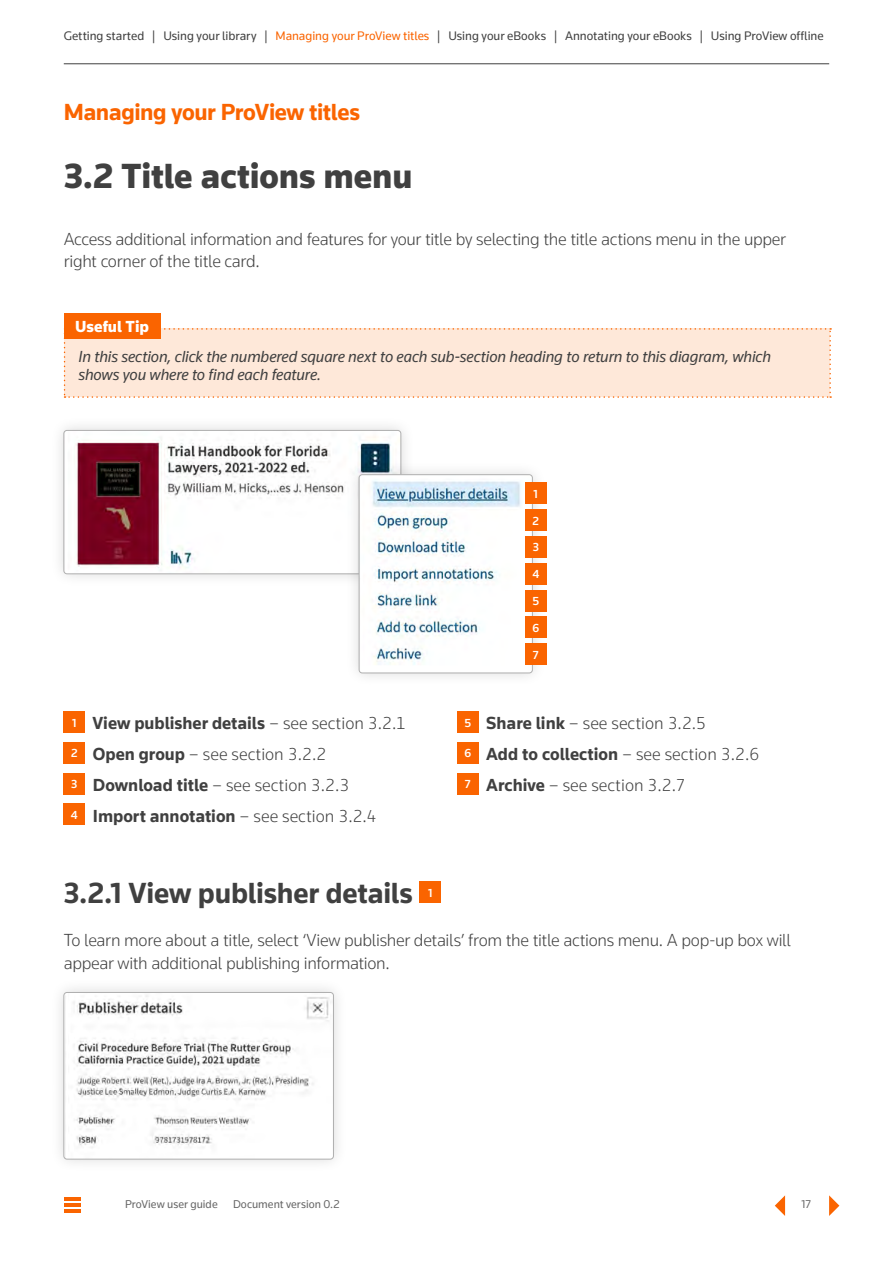
<style>
.page{position:relative;width:893px;height:1263px;background:#fff}
.page>*{position:absolute;margin:0;border:0;box-sizing:border-box;transform-origin:0 0}
.t1{font:900 36px "Knowledge 2017";letter-spacing:-.005em;color:#404040}
.t2{font:700 30px "Knowledge 2017";letter-spacing:-.005em;color:#404040}
.t3{font:700 24px "Knowledge 2017";letter-spacing:-.02em;color:#fa6400}
.t4{font:300 18px/22.5px "Knowledge 2017";letter-spacing:-.02em;color:#404040}
.t5{font:300 18px/30.8px "Knowledge 2017 TF";color:#404040}
.t6{font:700 18px "Knowledge 2017";color:#404040}
.t7{font:italic 16.5px/18px "Knowledge 2017";letter-spacing:-.015em;color:#404040}
.t8{font:900 16.5px "Knowledge 2017";color:#fff}
.t9{font:12.75px "Knowledge 2017";letter-spacing:-.005em;color:#404040}
.t10{font:500 12px "Knowledge 2017";color:#fff}
.t11{font:11.7px "Knowledge 2017";color:#666}
.s1{color:#fa6400}
.s2{font-weight:500;font-size:12px;color:#fff}
.s3{font-family:"Knowledge 2017 TF";font-weight:300}
.s4{font-family:"Knowledge 2017";font-weight:500;font-size:12px;color:#fff}
.s5{font-family:"Knowledge 2017";font-weight:700}
</style>
<div class="page">
<hr style="left:64px;top:63px;width:765px;height:1px;background:#404040">
<svg style="left:829px;top:1195px;width:10px;height:21px"></svg>
<svg style="left:775px;top:1195px;width:10px;height:21px"></svg>
<hr style="left:64px;top:1197px;width:17px;height:3px;background:#fa6400">
<hr style="left:64px;top:1203px;width:17px;height:4px;background:#fa6400">
<hr style="left:64px;top:1209px;width:17px;height:4px;background:#fa6400">
<div style="left:50px;top:416px;width:365px;height:172px;background:#000;opacity:.15"></div>
<img style="left:64px;top:430px;width:337px;height:144px">
<div style="left:64px;top:430px;width:337px;height:144px;border:1px solid #afafaf;border-radius:3px"></div>
<div style="left:345px;top:461px;width:202px;height:226px;background:#000;opacity:.15"></div>
<img style="left:359px;top:475px;width:173px;height:198px">
<div style="left:359px;top:475px;width:173px;height:198px;border:1px solid #afafaf;border-radius:3px"></div>
<div style="left:420px;top:881px;width:21px;height:22px;background:#fa6400"></div>
<div style="left:50px;top:978px;width:298px;height:195px;background:#000;opacity:.15"></div>
<img style="left:64px;top:992px;width:268px;height:167px">
<div style="left:64px;top:992px;width:270px;height:167px;border:1px solid #afafaf;border-radius:3px"></div>
<div style="left:64px;top:711px;width:21px;height:22px;background:#fa6400"></div>
<div style="left:64px;top:742px;width:21px;height:21px;background:#fa6400"></div>
<div style="left:64px;top:773px;width:21px;height:21px;background:#fa6400"></div>
<div style="left:64px;top:804px;width:21px;height:21px;background:#fa6400"></div>
<div style="left:457px;top:711px;width:21px;height:22px;background:#fa6400"></div>
<div style="left:457px;top:742px;width:21px;height:21px;background:#fa6400"></div>
<div style="left:457px;top:773px;width:21px;height:21px;background:#fa6400"></div>
<div style="left:525px;top:482px;width:21px;height:22px;background:#fa6400"></div>
<div style="left:525px;top:509px;width:21px;height:22px;background:#fa6400"></div>
<div style="left:525px;top:536px;width:21px;height:21px;background:#fa6400"></div>
<div style="left:525px;top:563px;width:21px;height:21px;background:#fa6400"></div>
<div style="left:525px;top:590px;width:21px;height:21px;background:#fa6400"></div>
<div style="left:525px;top:617px;width:21px;height:21px;background:#fa6400"></div>
<div style="left:525px;top:644px;width:21px;height:21px;background:#fa6400"></div>
<div style="left:64px;top:328px;width:767px;height:70px;background:#fee8d9"></div>
<div style="left:64px;top:313px;width:96px;height:26px;background:#fa6400"></div>
<p class="t9" style="left:64px;top:28px;width:761px">Getting started | Using your library | <span class="s1">Managing your ProView titles</span> | Using your eBooks | Annotating your eBooks | Using ProView offline</p>
<h3 class="t3" style="left:64px;top:97px;width:298px">Managing your ProView titles</h3>
<h1 class="t1" style="left:64px;top:154px;width:350px">3.2 Title actions menu</h1>
<p class="t4" style="left:64px;top:227px;width:724px">Access additional information and features for your title by selecting the title actions menu in the upper right corner of the title card.</p>
<p class="t8" style="left:75px;top:316px;width:75px">Useful Tip</p>
<p class="t7" style="left:79px;top:347px;width:694px">In this section, click the numbered square next to each sub-section heading to return to this diagram, which shows you where to find each feature.</p>
<p class="t6" style="left:72px;top:712px;width:335px"><span class="s2">1</span> View publisher details <span class="s3">– see section 3.2.1</span></p>
<p class="t5" style="left:71px;top:738px;width:280px"><span class="s4">2</span> <span class="s5">Open group</span> – see section 3.2.2<br><span class="s4">3</span> <span class="s5">Download title</span> – see section 3.2.3</p>
<p class="t6" style="left:71px;top:804px;width:307px"><span class="s2">4</span> Import annotation <span class="s3">– see section 3.2.4</span></p>
<p class="t10" style="left:534px;top:486px;width:6px">1</p>
<p class="t10" style="left:533px;top:513px;width:8px">2</p>
<p class="t10" style="left:533px;top:540px;width:8px">3</p>
<p class="t10" style="left:532px;top:567px;width:8px">4</p>
<p class="t10" style="left:532px;top:594px;width:8px">5</p>
<p class="t10" style="left:532px;top:621px;width:8px">6</p>
<p class="t10" style="left:533px;top:647px;width:7px">7</p>
<p class="t5" style="left:464px;top:707px;width:296px"><span class="s4">5</span> <span class="s5">Share link</span> – see section 3.2.5<br><span class="s4">6</span> <span class="s5">Add to collection</span> – see section 3.2.6<br><span class="s4">7</span> <span class="s5">Archive</span> – see section 3.2.7</p>
<h2 class="t2" style="left:64px;top:874px;width:351px">3.2.1 View publisher details</h2>
<p class="t10" style="left:428px;top:885px;width:6px">1</p>
<p class="t4" style="left:64px;top:929px;width:729px">To learn more about a title, select ‘View publisher details’ from the title actions menu. A pop-up box will appear with additional publishing information.</p>
<p class="t11" style="left:125px;top:1197px;width:94px">ProView user guide</p>
<p class="t11" style="left:233px;top:1197px;width:108px">Document version 0.2</p>
<p class="t11" style="left:801px;top:1197px;width:11px">17</p>
</div>
